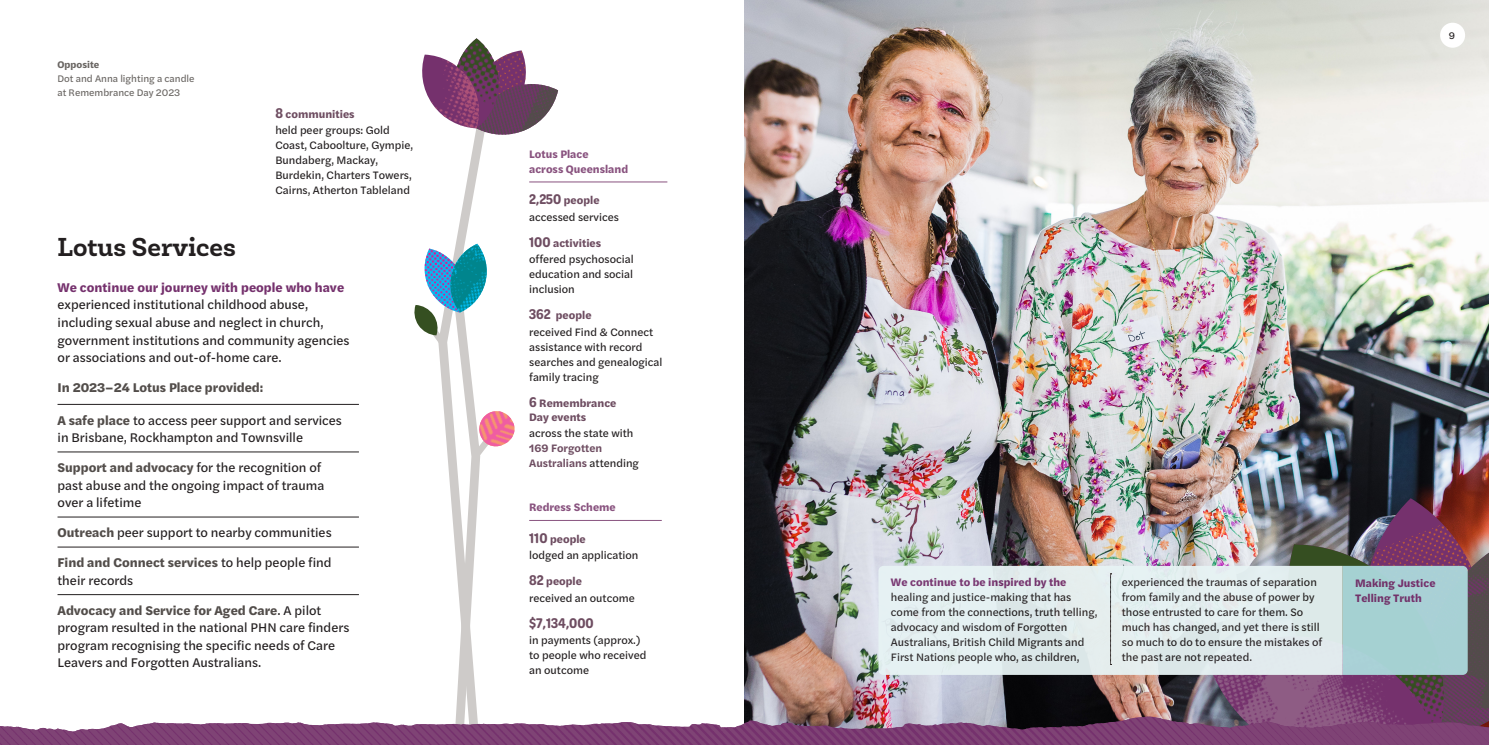
<style>
.page{position:relative;width:1489px;height:745px;background:#fff}
.page>*{position:absolute;margin:0;border:0;box-sizing:border-box;transform-origin:0 0}
.Section_Title{font:700 26.25px "Newslab";color:#231f20}
.Number_Subject{font:600 15px "Omnes Cond";color:#6e4d61}
.Li_-_Rule_Above{font:13.12px/17.5px "Halyard Text";color:#231f20}
.P_-_First{font:13.12px/17.5px "Halyard Text";color:#231f20}
.P{font:700 13.12px "Halyard Text";color:#524d4a}
.P_-_Small{font:11.25px/15px "Halyard Text";color:#231f20}
.Number_Subject-2{font:700 11.25px/13.8px "Halyard Text";color:#6e4d61}
.t1{font:700 11.25px/15px "Halyard Text";color:#75316d}
.Heading_Small_-_Rule_After{font:700 11.25px/15px "Halyard Text";color:#89537f}
.t2{font:10px/13.8px "Halyard Text";color:#6a6663}
.t3{font:10px "Halyard Text";color:#231f20}
.s1{font-weight:700}
.s2{font-family:"Omnes Cond";font-weight:600;font-size:15px}
.s3{font-weight:700;color:#75316d}
.s4{font-weight:700;color:#524d4a}
.s5{font-weight:600;color:#6e4d61}
</style>
<div class="page">
<img style="left:744px;top:0;width:744px;height:50px">
<img style="left:465px;top:38px;width:23px;height:12px">
<img style="left:0;top:50px;width:1488px;height:694px">
<div style="left:1439px;top:23px;width:25px;height:25px;background:#fff;border-radius:50%"></div>
<p class="t2" style="left:58px;top:58px;width:139px"><span class="s1">Opposite<br></span>Dot and Anna lighting a candle at Remembrance Day 2023</p>
<p class="Number_Subject-2" style="left:275px;top:107px;width:81px"><span class="s2">8</span> communities</p>
<p class="P_-_Small" style="left:275px;top:122px;width:139px">held peer groups: Gold<br>Coast, Caboolture, Gympie,<br>Bundaberg, Mackay,<br>Burdekin, Charters Towers,<br>Cairns, Atherton Tableland</p>
<p class="Section_Title" style="left:58px;top:230px;width:180px">Lotus Services</p>
<p class="P_-_First" style="left:58px;top:278px;width:294px"><span class="s3">We continue our journey with people who have </span>experienced institutional childhood abuse, including sexual abuse and neglect in church, government institutions and community agencies or associations and out-of-home care.</p>
<p class="P" style="left:58px;top:377px;width:207px">In 2023–24 Lotus Place provided:</p>
<p class="Li_-_Rule_Above" style="left:58px;top:410px;width:286px"><span class="s4">A safe place</span> to access peer support and services in Brisbane, Rockhampton and Townsville</p>
<p class="Li_-_Rule_Above" style="left:58px;top:458px;width:268px"><span class="s4">Support and advocacy</span> for the recognition of past abuse and the ongoing impact of trauma over a lifetime</p>
<p class="Li_-_Rule_Above" style="left:58px;top:523px;width:276px"><span class="s4">Outreach</span> peer support to nearby communities</p>
<p class="Li_-_Rule_Above" style="left:58px;top:553px;width:275px"><span class="s4">Find and Connect services</span> to help people find their records</p>
<p class="Li_-_Rule_Above" style="left:58px;top:600px;width:293px"><span class="s4">Advocacy and Service for Aged Care</span>. A pilot program resulted in the national PHN care finders program recognising the specific needs of Care Leavers and Forgotten Australians.</p>
<p class="Heading_Small_-_Rule_After" style="left:529px;top:146px;width:100px">Lotus Place<br>across Queensland</p>
<p class="Number_Subject-2" style="left:529px;top:193px;width:72px"><span class="s2">2,250</span> people</p>
<p class="P_-_Small" style="left:529px;top:208px;width:91px">accessed services</p>
<p class="Number_Subject-2" style="left:529px;top:235px;width:73px"><span class="s2">100</span> activities</p>
<p class="P_-_Small" style="left:529px;top:251px;width:106px;text-align:justify">offered psychosocial education and social inclusion</p>
<p class="Number_Subject-2" style="left:529px;top:308px;width:64px"><span class="s2">362</span> people</p>
<p class="P_-_Small" style="left:529px;top:323px;width:135px">received Find &amp; Connect assistance with record searches and genealogical family tracing</p>
<p class="Number_Subject-2" style="left:529px;top:395px;width:89px"><span class="s2">6</span> Remembrance<br>Day events</p>
<p class="P_-_Small" style="left:529px;top:425px;width:111px">across the state with<br><span class="s5">169 Forgotten<br>Australians</span> attending</p>
<p class="Heading_Small_-_Rule_After" style="left:529px;top:499px;width:88px">Redress Scheme</p>
<p class="Number_Subject-2" style="left:529px;top:531px;width:58px"><span class="s2">110</span> people</p>
<p class="P_-_Small" style="left:529px;top:546px;width:111px">lodged an application</p>
<p class="Number_Subject-2" style="left:529px;top:573px;width:54px"><span class="s2">82</span> people</p>
<p class="P_-_Small" style="left:529px;top:589px;width:107px">received an outcome</p>
<p class="Number_Subject" style="left:529px;top:612px;width:66px">$7,134,000</p>
<p class="P_-_Small" style="left:529px;top:631px;width:119px">in payments (approx.) to people who received an outcome</p>
<p class="t3" style="left:1448px;top:28px;width:8px">9</p>
<p class="t1" style="left:891px;top:573px;width:177px">We continue to be inspired by the</p>
<p class="P_-_Small" style="left:891px;top:588px;width:208px">healing and justice-making that has come from the connections, truth telling, advocacy and wisdom of Forgotten Australians, British Child Migrants and First Nations people who, as children,</p>
<p class="P_-_Small" style="left:1121px;top:573px;width:202px">experienced the traumas of separation from family and the abuse of power by those entrusted to care for them. So much has changed, and yet there is still so much to do to ensure the mistakes of the past are not repeated.</p>
<p class="t1" style="left:1354px;top:574px;width:82px">Making Justice<br>Telling Truth</p>
</div>
